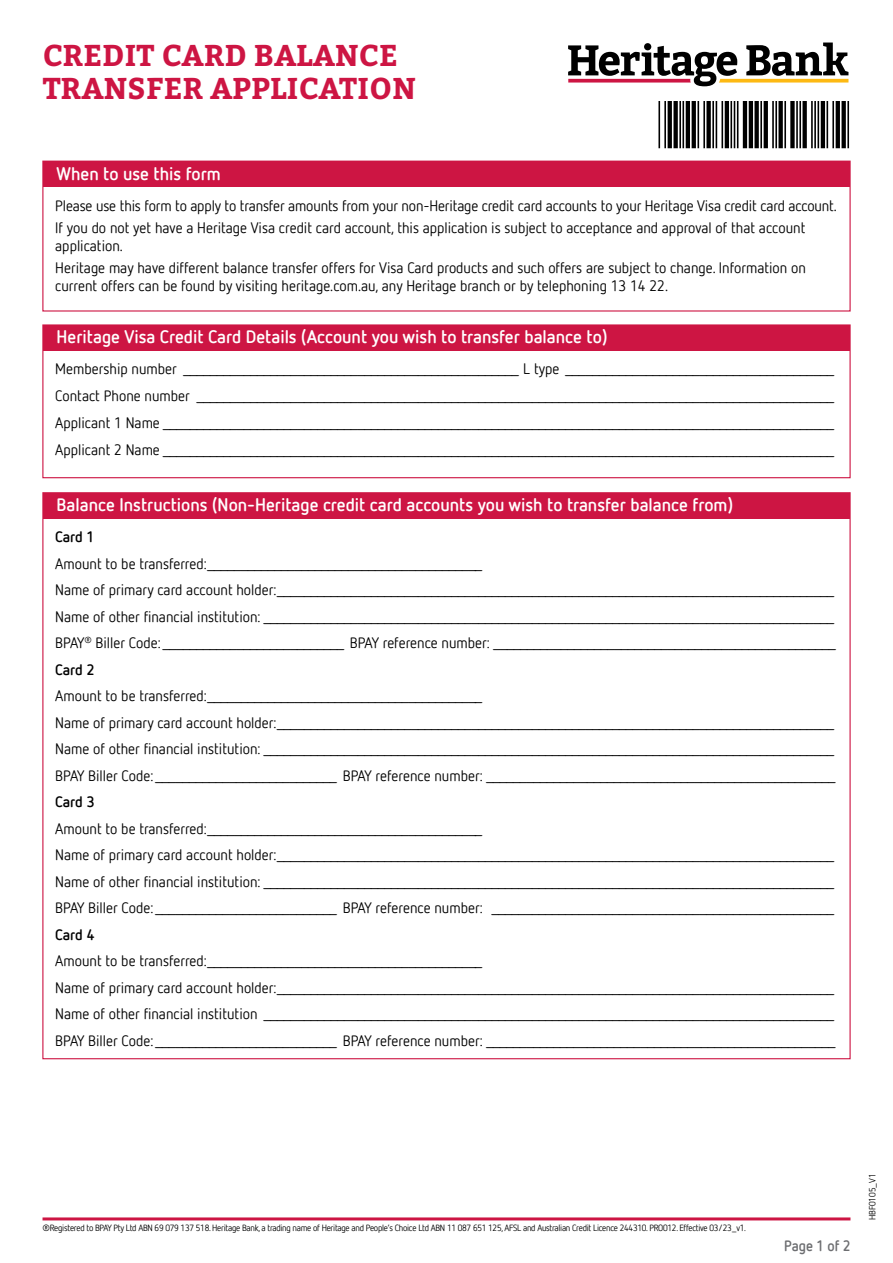
<style>
.page{position:relative;width:893px;height:1263px;background:#fff}
.page>*{position:absolute;margin:0;border:0;box-sizing:border-box;transform-origin:0 0}
.t1{font:63px "Free 3 of 9";color:#000}
.t2{font:700 30px/33px "Bitter";letter-spacing:.01em;color:#cd1543}
.t3{font:700 18px "Netto Offc";color:#fff}
.t4{font:15px/26.5px "Netto Offc";color:#000}
.t5{font:700 15px "Netto Offc";letter-spacing:-.01em;color:#000}
.t6{font:700 15px "Netto Offc";color:#6d6e71;scale:.95 1}
.t7{font:9px "Netto Offc";letter-spacing:-.03em;color:#000}
.t8{font:9px "Netto Offc";color:#000}
.s1{font-weight:700}
</style>
<div class="page">
<svg style="left:568px;top:43px;width:280px;height:43px"></svg>
<hr style="left:43px;top:1217px;width:807px;height:3px;background:#cd1543">
<div style="left:44px;top:162px;width:806px;height:25px;background:#cd1543"></div>
<div style="left:42px;top:161px;width:809px;height:151px;border:1px solid #cd1543"></div>
<div style="left:44px;top:326px;width:806px;height:25px;background:#cd1543"></div>
<div style="left:42px;top:324px;width:809px;height:154px;border:1px solid #cd1543"></div>
<div style="left:44px;top:493px;width:806px;height:25px;background:#cd1543"></div>
<h2 class="t2" style="left:43px;top:38px;width:375px">CREDIT CARD BALANCE<br>TRANSFER APPLICATION</h2>
<p class="t3" style="left:57px;top:162px;width:166px">When to use this form</p>
<h1 class="t1" style="left:658px;top:90px;width:194px">*PAGE5U*</h1>
<p class="t4" style="left:55px;top:194px;width:783px;line-height:22.2px">Please use this form to apply to transfer amounts from your non-Heritage credit card accounts to your Heritage Visa credit card account.<br>If you do not yet have a Heritage Visa credit card account, this application is subject to acceptance and approval of that account</p>
<p class="t4" style="left:55px;top:234px;width:752px;line-height:22.2px">application.<br>Heritage may have different balance transfer offers for Visa Card products and such offers are subject to change. Information on</p>
<p class="t4" style="left:55px;top:272px;width:614px">current offers can be found by visiting heritage.com.au, any Heritage branch or by telephoning 13 14 22.</p>
<p class="t3" style="left:57px;top:326px;width:552px">Heritage Visa Credit Card Details (Account you wish to transfer balance to)</p>
<p class="t4" style="left:55px;top:355px;width:781px;line-height:27px;text-align:justify">Membership number __________________________________________________ L type ________________________________________ Contact Phone number _______________________________________________________________________________________________ Applicant 1 Name ____________________________________________________________________________________________________ Applicant 2 Name ____________________________________________________________________________________________________</p>
<p class="t3" style="left:57px;top:493px;width:678px">Balance Instructions (Non-Heritage credit card accounts you wish to transfer balance from)</p>
<p class="t5" style="left:55px;top:527px;width:41px">Card 1</p>
<p class="t4" style="left:55px;top:550px;width:783px">Amount to be transferred:_________________________________________<br>Name of primary card account holder:___________________________________________________________________________________ Name of other financial institution: _____________________________________________________________________________________ BPAY<sup>®</sup> Biller Code: ___________________________ BPAY reference number: ___________________________________________________ <span class="s1">Card 2</span></p>
<p class="t4" style="left:55px;top:682px;width:782px">Amount to be transferred:_________________________________________<br>Name of primary card account holder:___________________________________________________________________________________ Name of other financial institution: _____________________________________________________________________________________ BPAY Biller Code: ___________________________ BPAY reference number: ____________________________________________________</p>
<p class="t5" style="left:55px;top:792px;width:41px">Card 3</p>
<p class="t4" style="left:55px;top:815px;width:781px">Amount to be transferred:_________________________________________<br>Name of primary card account holder:___________________________________________________________________________________ Name of other financial institution: _____________________________________________________________________________________ BPAY Biller Code: ___________________________ BPAY reference number:</p>
<p class="t5" style="left:55px;top:925px;width:41px">Card 4</p>
<p class="t4" style="left:55px;top:947px;width:782px">Amount to be transferred:_________________________________________<br>Name of primary card account holder:___________________________________________________________________________________ Name of other financial institution _____________________________________________________________________________________ BPAY Biller Code: ___________________________ BPAY reference number: ____________________________________________________</p>
<p class="t7" style="left:43px;top:1223px;width:705px">®Registered to BPAY Pty Ltd ABN 69 079 137 518. Heritage Bank, a trading name of Heritage and People’s Choice Ltd ABN 11 087 651 125, AFSL and Australian Credit Licence 244310. PRO012. Effective 03/23_v1.</p>
<p class="t6" style="left:784px;top:1236px;width:71px">Page 1 of 2</p>
<p class="t8" style="left:867px;top:1220px;width:49px;rotate:-90deg">HBF0105_V1</p>
</div>
